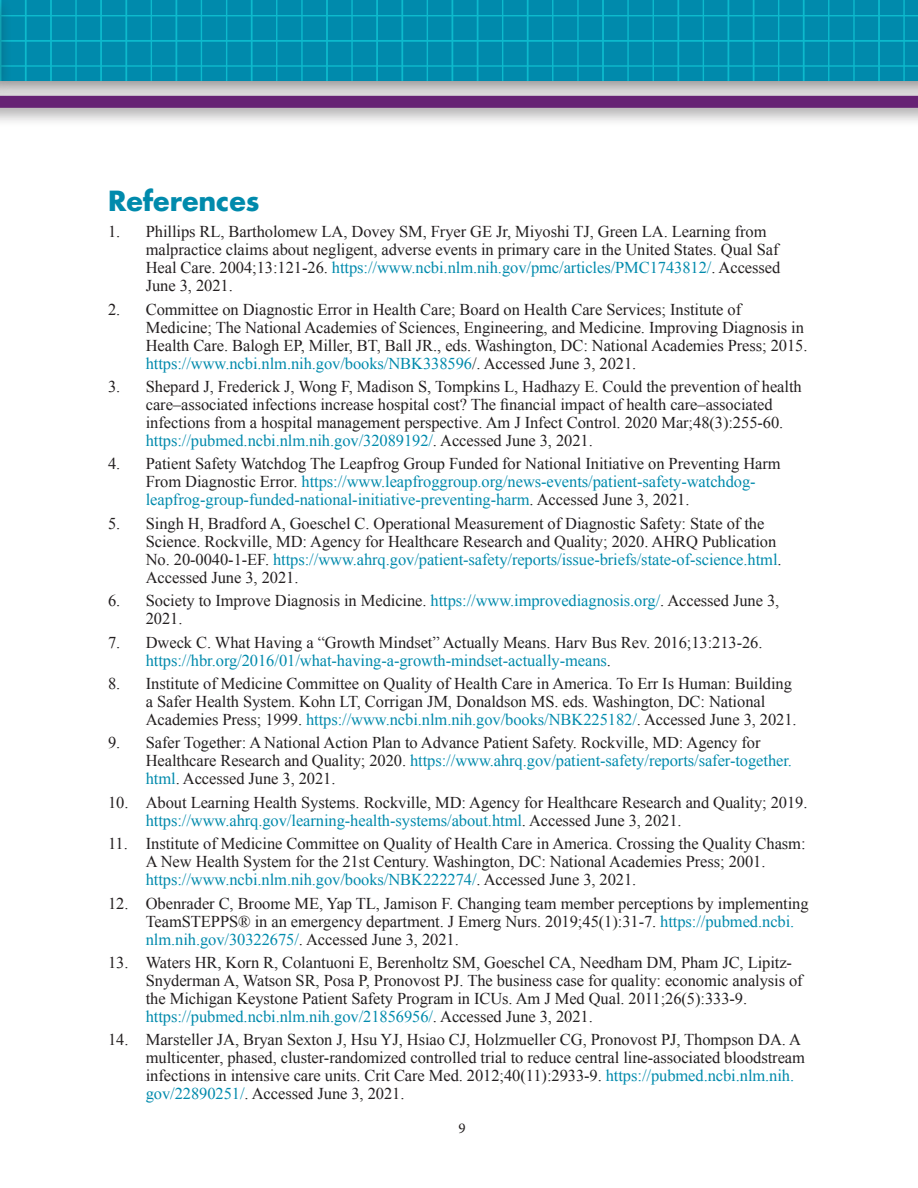
<style>
.page{position:relative;width:918px;height:1188px;background:#fff}
.page>*{position:absolute;margin:0;border:0;box-sizing:border-box;transform-origin:0 0}
.t1{font:700 27px "Futura";color:#008aac}
.References{font:16.5px/18px "Times New Roman";letter-spacing:-.005em;color:#231f20}
.References-2{font:16.5px/18px "Times New Roman";letter-spacing:-.005em;color:#008aac}
.t2{font:15px "Minion Pro";color:#231f20}
.s1{color:#008aac}
.s2{color:#231f20}
</style>
<div class="page">
<div style="left:0;top:0;width:918px;height:102px;background:#aeacad"></div>
<img style="left:12px;top:0;width:906px;height:81px">
<div style="left:0;top:0;width:12px;height:102px;background:#231f20;opacity:.5"></div>
<hr style="left:0;top:0;width:1px;height:81px;background:#008aac">
<div style="left:0;top:85px;width:918px;height:43px;background:#231f20;opacity:.5"></div>
<div style="left:0;top:96px;width:918px;height:12px;background:#662274"></div>
<h2 class="t1" style="left:108px;top:182px;width:153px">References</h2>
<p class="References" style="left:146px;top:222px;width:636px;text-indent:-38px">1. Phillips RL, Bartholomew LA, Dovey SM, Fryer GE Jr, Miyoshi TJ, Green LA. Learning from malpractice claims about negligent, adverse events in primary care in the United States. Qual Saf Heal Care. 2004;13:121-26. <span class="s1">https://www.ncbi.nlm.nih.gov/pmc/articles/PMC1743812/</span>. Accessed June 3, 2021.</p>
<p class="References" style="left:146px;top:300px;width:663px;text-indent:-38px">2. Committee on Diagnostic Error in Health Care; Board on Health Care Services; Institute of Medicine; The National Academies of Sciences, Engineering, and Medicine. Improving Diagnosis in Health Care. Balogh EP, Miller, BT, Ball JR., eds. Washington, DC: National Academies Press; 2015. <span class="s1">https://www.ncbi.nlm.nih.gov/books/NBK338596</span>/. Accessed June 3, 2021.</p>
<p class="References" style="left:146px;top:377px;width:657px;text-indent:-38px">3. Shepard J, Frederick J, Wong F, Madison S, Tompkins L, Hadhazy E. Could the prevention of health care–associated infections increase hospital cost? The financial impact of health care–associated infections from a hospital management perspective. Am J Infect Control. 2020 Mar;48(3):255-60. <span class="s1">https://pubmed.ncbi.nlm.nih.gov/32089192/</span>. Accessed June 3, 2021.</p>
<p class="References-2" style="left:146px;top:455px;width:636px;text-indent:-38px"><span class="s2">4. Patient Safety Watchdog The Leapfrog Group Funded for National Initiative on Preventing Harm<br>From Diagnostic Error.</span> https://www.leapfroggroup.org/news-events/patient-safety-watchdog&shy;leapfrog-group-funded-national-initiative-preventing-harm<span class="s2">. Accessed June 3, 2021.</span></p>
<p class="References" style="left:146px;top:514px;width:637px;text-indent:-38px">5. Singh H, Bradford A, Goeschel C. Operational Measurement of Diagnostic Safety: State of the Science. Rockville, MD: Agency for Healthcare Research and Quality; 2020. AHRQ Publication No. 20-0040-1-EF. <span class="s1">https://www.ahrq.gov/patient-safety/reports/issue-briefs/state-of-science.html</span>.<br>Accessed June 3, 2021.</p>
<p class="References" style="left:146px;top:591px;width:635px;text-indent:-38px">6. Society to Improve Diagnosis in Medicine. <span class="s1">https://www.improvediagnosis.org/</span>. Accessed June 3,<br>2021.</p>
<p class="References" style="left:146px;top:633px;width:618px;text-indent:-38px">7. Dweck C. What Having a “Growth Mindset” Actually Means. Harv Bus Rev. 2016;13:213-26. <span class="s1">https://hbr.org/2016/01/what-having-a-growth-mindset-actually-means</span>.</p>
<p class="References" style="left:146px;top:674px;width:652px;text-indent:-38px">8. Institute of Medicine Committee on Quality of Health Care in America. To Err Is Human: Building a Safer Health System. Kohn LT, Corrigan JM, Donaldson MS. eds. Washington, DC: National<br>Academies Press; 1999. <span class="s1">https://www.ncbi.nlm.nih.gov/books/NBK225182/</span>. Accessed June 3, 2021.</p>
<p class="References" style="left:146px;top:734px;width:648px;text-indent:-38px">9. Safer Together: A National Action Plan to Advance Patient Safety. Rockville, MD: Agency for<br>Healthcare Research and Quality; 2020. <span class="s1">https://www.ahrq.gov/patient-safety/reports/safer-together. html</span>. Accessed June 3, 2021.</p>
<p class="References" style="left:146px;top:793px;width:663px;text-indent:-38px">10. About Learning Health Systems. Rockville, MD: Agency for Healthcare Research and Quality; 2019. <span class="s1">https://www.ahrq.gov/learning-health-systems/about.html</span>. Accessed June 3, 2021.</p>
<p class="References" style="left:146px;top:834px;width:661px;text-indent:-38px">11. Institute of Medicine Committee on Quality of Health Care in America. Crossing the Quality Chasm:<br>A New Health System for the 21st Century. Washington, DC: National Academies Press; 2001. <span class="s1">https://www.ncbi.nlm.nih.gov/books/NBK222274/</span>. Accessed June 3, 2021.</p>
<p class="References" style="left:146px;top:894px;width:664px;text-indent:-38px">12. Obenrader C, Broome ME, Yap TL, Jamison F. Changing team member perceptions by implementing<br>TeamSTEPPS® in an emergency department. J Emerg Nurs. 2019;45(1):31-7. <span class="s1">https://pubmed.ncbi. nlm.nih.gov/30322675/</span>. Accessed June 3, 2021.</p>
<p class="References" style="left:146px;top:953px;width:659px;text-indent:-38px">13. Waters HR, Korn R, Colantuoni E, Berenholtz SM, Goeschel CA, Needham DM, Pham JC, Lipitz-Snyderman A, Watson SR, Posa P, Pronovost PJ. The business case for quality: economic analysis of the Michigan Keystone Patient Safety Program in ICUs. Am J Med Qual. 2011;26(5):333-9. <span class="s1">https://pubmed.ncbi.nlm.nih.gov/21856956/</span>. Accessed June 3, 2021.</p>
<p class="References" style="left:146px;top:1031px;width:661px;text-indent:-38px">14. Marsteller JA, Bryan Sexton J, Hsu YJ, Hsiao CJ, Holzmueller CG, Pronovost PJ, Thompson DA. A multicenter, phased, cluster-randomized controlled trial to reduce central line-associated bloodstream infections in intensive care units. Crit Care Med. 2012;40(11):2933-9. <span class="s1">https://pubmed.ncbi.nlm.nih. gov/22890251/</span>. Accessed June 3, 2021.</p>
<p class="t2" style="left:459px;top:1118px;width:9px">9</p>
</div>
